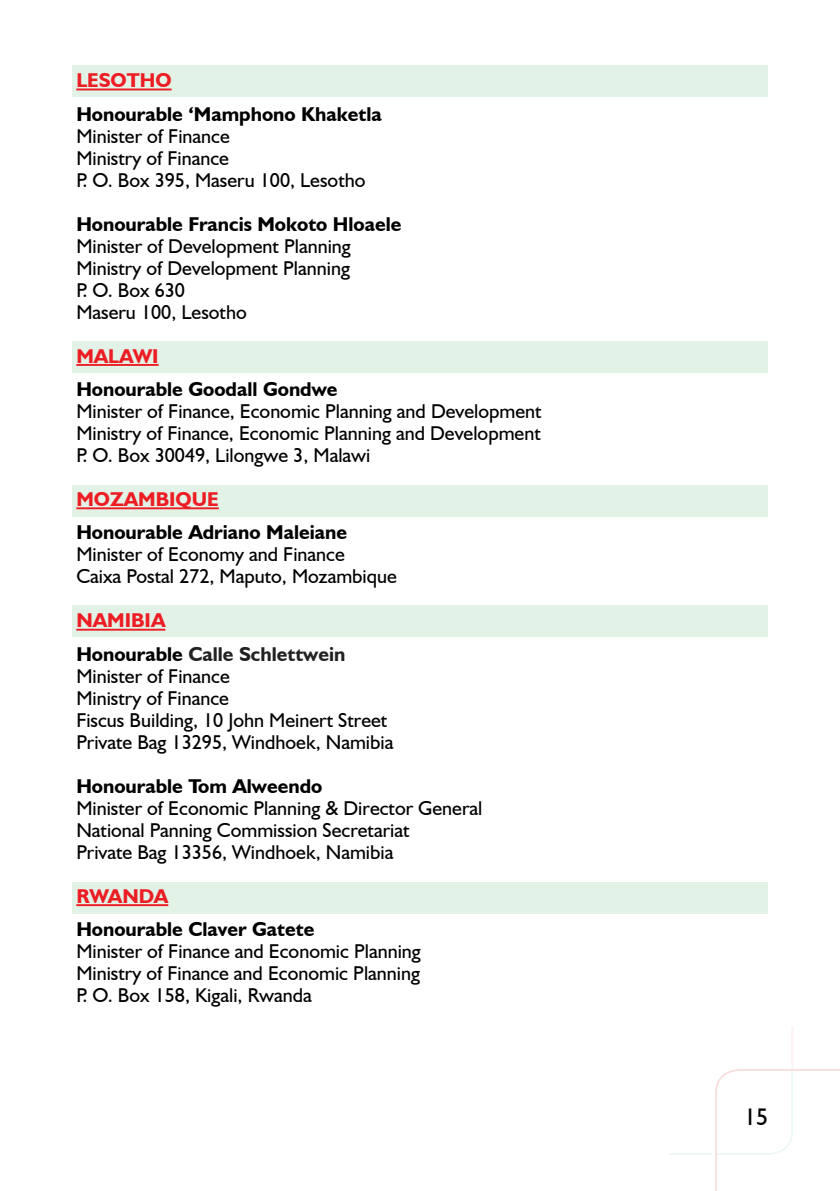
<style>
.page{position:relative;width:840px;height:1191px;background:#fff}
.page>*{position:absolute;margin:0;border:0;box-sizing:border-box;transform-origin:0 0}
.t1{font:24px "Humanist 521 BT";color:#000}
.t2{font:20px/22px "Humanist 521 BT";color:#000}
.t3{font:700 20px "Humanist 521 BT";color:#000}
.t4{font:700 20px/33.4px "Humanist 521 BT";color:#222}
.t5{font:700 20px "Humanist 521 BT";color:#ed1d24}
.s1{color:#ed1d24}
.s2{color:#000}
</style>
<div class="page">
<svg style="left:669px;top:1026px;width:170px;height:165px"></svg>
<div style="left:72px;top:65px;width:695px;height:31px;background:#e3f2e7"></div>
<div style="left:72px;top:341px;width:695px;height:32px;background:#e3f2e7"></div>
<div style="left:72px;top:485px;width:695px;height:31px;background:#e3f2e7"></div>
<div style="left:72px;top:605px;width:695px;height:32px;background:#e3f2e7"></div>
<div style="left:72px;top:882px;width:695px;height:31px;background:#e3f2e7"></div>
<hr style="left:76px;top:88px;width:95px;height:2px;background:#ed1d24">
<hr style="left:76px;top:364px;width:82px;height:2px;background:#ed1d24">
<hr style="left:76px;top:507px;width:143px;height:2px;background:#ed1d24">
<hr style="left:76px;top:629px;width:89px;height:1px;background:#ed1d24">
<hr style="left:76px;top:904px;width:92px;height:2px;background:#ed1d24">
<p class="t5" style="left:76px;top:68px;width:97px">LESOTHO</p>
<p class="t3" style="left:76px;top:101px;width:307px">Honourable ‘Mamphono Khaketla</p>
<p class="t2" style="left:76px;top:124px;width:290px">Minister of Finance<br>Ministry of Finance<br>P. O. Box 395, Maseru 100, Lesotho</p>
<p class="t3" style="left:76px;top:211px;width:326px">Honourable Francis Mokoto Hloaele</p>
<p class="t2" style="left:76px;top:234px;width:276px">Minister of Development Planning<br>Ministry of Development Planning<br>P. O. Box 630<br>Maseru 100, Lesotho</p>
<p class="t5" style="left:76px;top:343px;width:84px">MALAWI</p>
<p class="t3" style="left:76px;top:377px;width:263px">Honourable Goodall Gondwe</p>
<p class="t2" style="left:76px;top:400px;width:466px;text-align:justify">Minister of Finance, Economic Planning and Development Ministry of Finance, Economic Planning and Development P. O. Box 30049, Lilongwe 3, Malawi</p>
<p class="t5" style="left:76px;top:487px;width:144px">MOZAMBIQUE</p>
<p class="t3" style="left:76px;top:520px;width:272px">Honourable Adriano Maleiane</p>
<p class="t2" style="left:76px;top:543px;width:322px">Minister of Economy and Finance<br>Caixa Postal 272, Maputo, Mozambique</p>
<p class="t4" style="left:76px;top:603px;width:270px"><span class="s1">NAMIBIA<br></span><span class="s2">Honourable</span> Calle Schlettwein</p>
<p class="t2" style="left:76px;top:664px;width:318px">Minister of Finance<br>Ministry of Finance<br>Fiscus Building, 10 John Meinert Street<br>Private Bag 13295, Windhoek, Namibia</p>
<p class="t3" style="left:76px;top:773px;width:247px">Honourable Tom Alweendo</p>
<p class="t2" style="left:76px;top:796px;width:407px">Minister of Economic Planning &amp; Director General<br>National Panning Commission Secretariat<br>Private Bag 13356, Windhoek, Namibia</p>
<p class="t5" style="left:76px;top:883px;width:93px">RWANDA</p>
<p class="t3" style="left:76px;top:917px;width:239px">Honourable Claver Gatete</p>
<p class="t2" style="left:76px;top:940px;width:346px;text-align:justify">Minister of Finance and Economic Planning Ministry of Finance and Economic Planning P. O. Box 158, Kigali, Rwanda</p>
<p class="t1" style="left:743px;top:1102px;width:26px">15</p>
</div>
